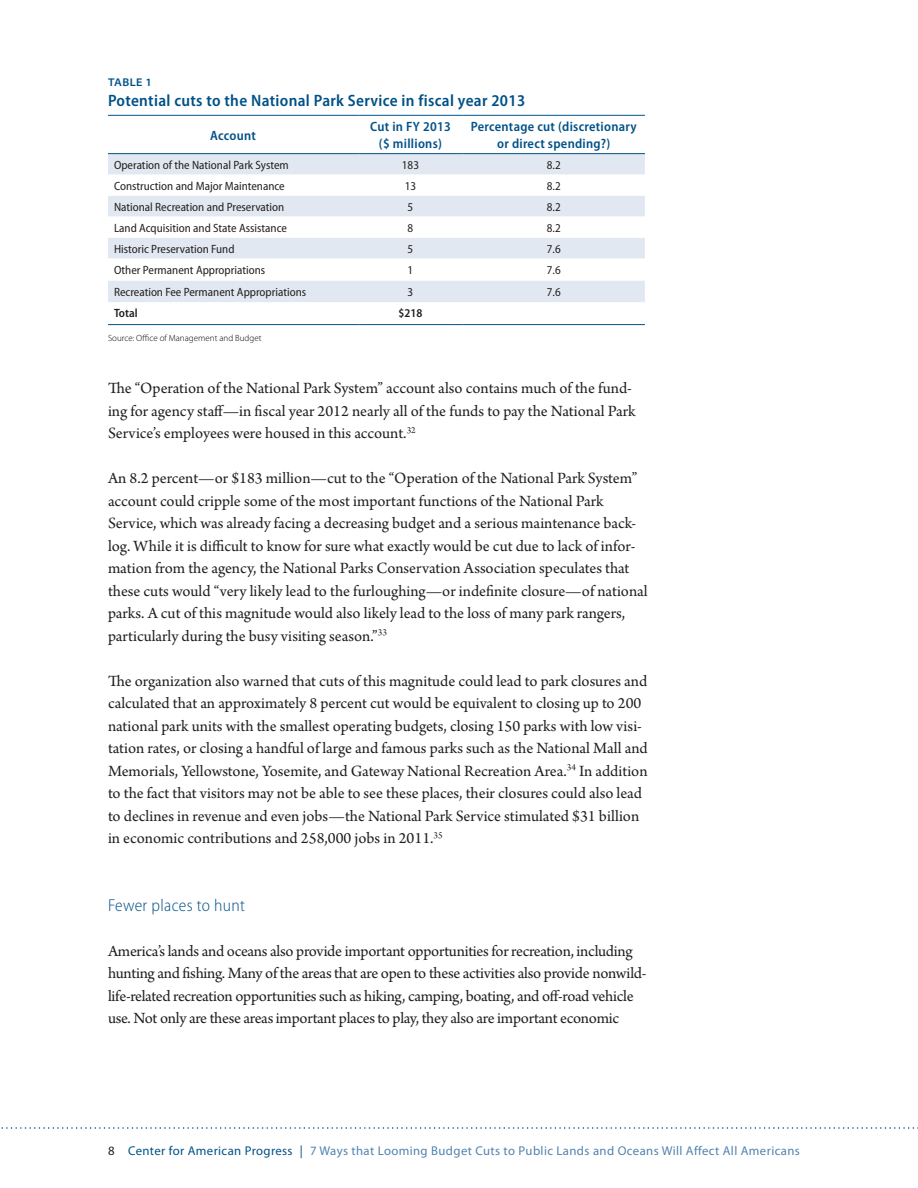
<style>
.page{position:relative;width:918px;height:1188px;background:#fff}
.page>*{position:absolute;margin:0;border:0;box-sizing:border-box;transform-origin:0 0}
.Header2{font:300 semi-condensed 17.25px "Myriad Pro";letter-spacing:.02em;color:#005187}
.Body{font:16.5px/22.5px "Arno Pro";letter-spacing:-.005em;color:#231f20}
.Table_Title{font:600 semi-condensed 16.5px "Myriad Pro";letter-spacing:.02em;color:#005187}
.Table_Header1{font:600 semi-condensed 13.5px/16.2px "Myriad Pro";letter-spacing:.02em;color:#005187;text-align:center}
.t1{font:12.75px "Myriad Pro";letter-spacing:.03em;color:#5083af}
.Table_Text{font:semi-condensed 12px "Myriad Pro";color:#231f20}
.Table_Text-2{font:600 semi-condensed 12px "Myriad Pro";color:#231f20}
.Figure_Kicker{font:600 semi-expanded 11.25px "Myriad Pro";letter-spacing:.04em;color:#005187}
.Source{font:300 9px "Myriad Pro";color:#000}
.s1{color:#231f20}
.s2{color:#005187}
</style>
<div class="page">
<svg style="left:1px;top:1127px;width:917px;height:2px"></svg>
<svg style="left:108px;top:154px;width:537px;height:21px;background:#e1e7f0"></svg>
<svg style="left:108px;top:196px;width:537px;height:106px;fill:#e2e8f1"></svg>
<hr style="left:108px;top:115px;width:250px;height:1px;background:#005187">
<hr style="left:358px;top:115px;width:105px;height:1px;background:#005187">
<hr style="left:463px;top:115px;width:182px;height:1px;background:#005187">
<hr style="left:108px;top:153px;width:250px;height:1px;background:#005187">
<hr style="left:358px;top:153px;width:105px;height:1px;background:#005187">
<hr style="left:463px;top:153px;width:182px;height:1px;background:#005187">
<hr style="left:108px;top:324px;width:250px;height:1px;background:#005187">
<hr style="left:358px;top:324px;width:105px;height:1px;background:#005187">
<hr style="left:463px;top:324px;width:182px;height:1px;background:#005187">
<p class="Figure_Kicker" style="left:108px;top:76px;width:46px">TABLE 1</p>
<p class="Table_Title" style="left:108px;top:91px;width:419px">Potential cuts to the National Park Service in fiscal year 2013</p>
<p class="Table_Header1" style="left:210px;top:127px;width:47px">Account</p>
<p class="Table_Header1" style="left:370px;top:119px;width:82px">Cut in FY 2013 ($ millions)</p>
<p class="Table_Header1" style="left:471px;top:119px;width:167px">Percentage cut (discretionary or direct spending?)</p>
<p class="Table_Text" style="left:114px;top:158px;width:176px">Operation of the National Park System</p>
<p class="Table_Text" style="left:402px;top:158px;width:19px">183</p>
<p class="Table_Text" style="left:547px;top:158px;width:15px">8.2</p>
<p class="Table_Text" style="left:114px;top:179px;width:172px">Construction and Major Maintenance</p>
<p class="Table_Text" style="left:405px;top:179px;width:13px">13</p>
<p class="Table_Text" style="left:547px;top:179px;width:15px">8.2</p>
<p class="Table_Text" style="left:114px;top:200px;width:172px">National Recreation and Preservation</p>
<p class="Table_Text" style="left:408px;top:200px;width:7px">5</p>
<p class="Table_Text" style="left:547px;top:200px;width:15px">8.2</p>
<p class="Table_Text" style="left:114px;top:221px;width:174px">Land Acquisition and State Assistance</p>
<p class="Table_Text" style="left:408px;top:221px;width:7px">8</p>
<p class="Table_Text" style="left:547px;top:221px;width:15px">8.2</p>
<p class="Table_Text" style="left:114px;top:242px;width:122px">Historic Preservation Fund</p>
<p class="Table_Text" style="left:408px;top:242px;width:7px">5</p>
<p class="Table_Text" style="left:547px;top:242px;width:15px">7.6</p>
<p class="Table_Text" style="left:114px;top:263px;width:153px">Other Permanent Appropriations</p>
<p class="Table_Text" style="left:408px;top:263px;width:7px">1</p>
<p class="Table_Text" style="left:547px;top:263px;width:15px">7.6</p>
<p class="Table_Text" style="left:114px;top:285px;width:194px">Recreation Fee Permanent Appropriations</p>
<p class="Table_Text" style="left:408px;top:285px;width:7px">3</p>
<p class="Table_Text" style="left:547px;top:285px;width:15px">7.6</p>
<p class="Table_Text-2" style="left:114px;top:307px;width:25px">Total</p>
<p class="Table_Text-2" style="left:399px;top:307px;width:25px">$218</p>
<p class="Source" style="left:108px;top:332px;width:155px">Source: Office of Management and Budget</p>
<p class="Body" style="left:108px;top:378px;width:529px">The “Operation of the National Park System” account also contains much of the fund&shy;ing for agency staff—in fiscal year 2012 nearly all of the funds to pay the National Park<br>Service’s employees were housed in this account.<sup>32</sup></p>
<p class="Body" style="left:108px;top:468px;width:541px">An 8.2 percent—or $183 million—cut to the “Operation of the National Park System” account could cripple some of the most important functions of the National Park Service, which was already facing a decreasing budget and a serious maintenance back&shy;log. While it is difficult to know for sure what exactly would be cut due to lack of infor&shy;mation from the agency, the National Parks Conservation Association speculates that these cuts would “very likely lead to the furloughing—or indefinite closure—of national parks. A cut of this magnitude would also likely lead to the loss of many park rangers, particularly during the busy visiting season.”<sup>33</sup></p>
<p class="Body" style="left:108px;top:670px;width:541px">The organization also warned that cuts of this magnitude could lead to park closures and calculated that an approximately 8 percent cut would be equivalent to closing up to 200 national park units with the smallest operating budgets, closing 150 parks with low visi&shy;tation rates, or closing a handful of large and famous parks such as the National Mall and Memorials, Yellowstone, Yosemite, and Gateway National Recreation Area.<sup>34</sup> In addition to the fact that visitors may not be able to see these places, their closures could also lead to declines in revenue and even jobs—the National Park Service stimulated $31 billion in economic contributions and 258,000 jobs in 2011.<sup>35</sup></p>
<p class="Header2" style="left:108px;top:895px;width:139px">Fewer places to hunt</p>
<p class="Body" style="left:108px;top:940px;width:540px">America’s lands and oceans also provide important opportunities for recreation, including hunting and fishing. Many of the areas that are open to these activities also provide nonwild&shy;life-related recreation opportunities such as hiking, camping, boating, and off-road vehicle use. Not only are these areas important places to play, they also are important economic</p>
<p class="t1" style="left:108px;top:1143px;width:693px"><span class="s1">8</span> <span class="s2">Center for American Progress |</span> 7 Ways that Looming Budget Cuts to Public Lands and Oceans Will Affect All Americans</p>
</div>
